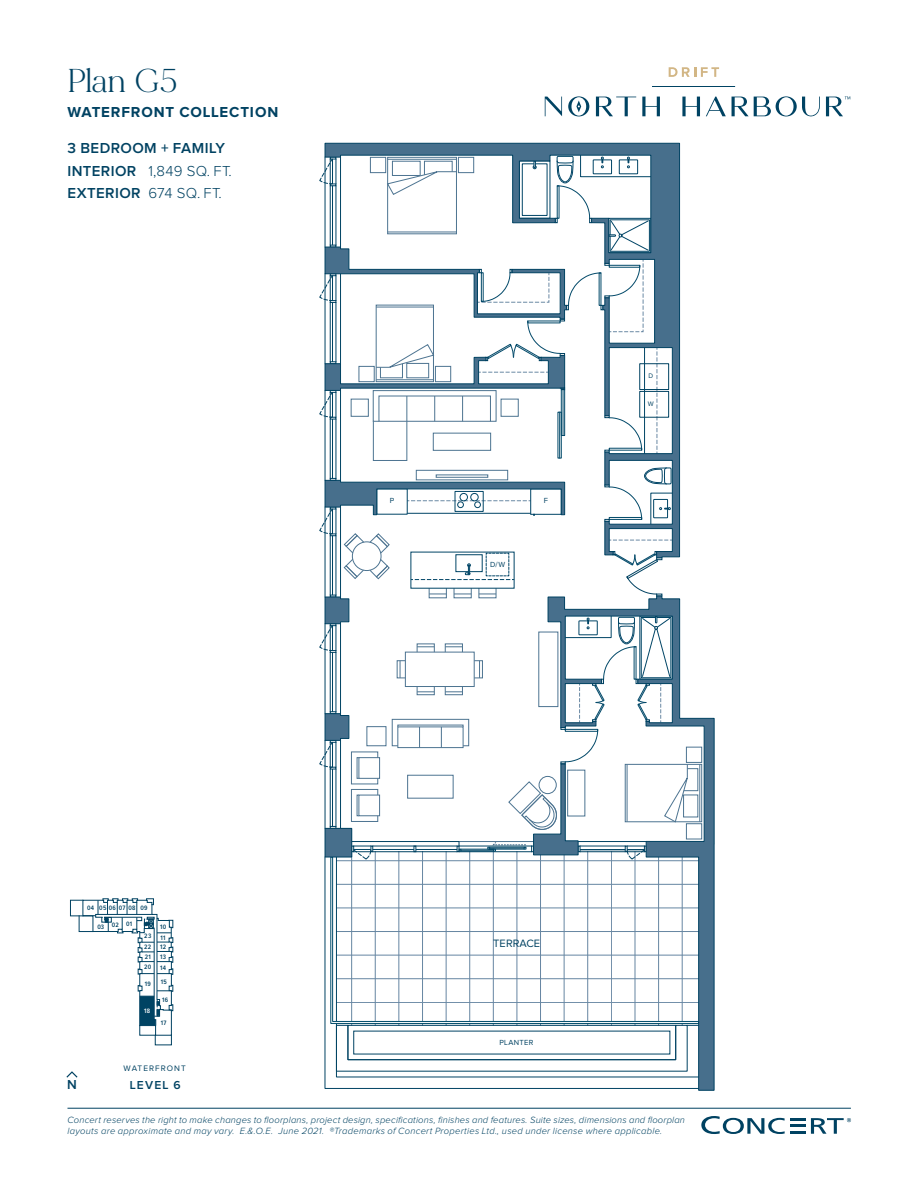
<style>
.page{position:relative;width:918px;height:1188px;background:#fff}
.page>*{position:absolute;margin:0;border:0;box-sizing:border-box;transform-origin:0 0}
.t1{font:33px "MADE Mirage";letter-spacing:-.005em;color:#004262}
.t2{font:600 15px/22.5px "Proxima Nova";letter-spacing:.03em;color:#004262}
.t3{font:700 15px "Proxima Nova";letter-spacing:.055em;color:#004262}
.t4{font:600 13.5px "Proxima Nova";color:#004262}
.t5{font:600 12px "Proxima Nova";letter-spacing:.1em;color:#004262}
.t6{font:11.1px "Proxima Nova";color:#004262}
.t7{font:italic 300 9.3px/11.2px "Proxima Nova";letter-spacing:.02em;color:#004262}
.t8{font:8.25px "Proxima Nova";letter-spacing:.125em;color:#004262}
.t9{font:7.65px "Proxima Nova";letter-spacing:.04em;color:#004262}
.t10{font:6.75px "Proxima Nova";color:#004262}
.t11{font:600 6.6px/10.5px "Proxima Nova Cond";letter-spacing:.04em;color:#004262}
.t12{font:600 6.6px "Proxima Nova Cond";color:#fff}
.s1{font-weight:300}
</style>
<div class="page">
<svg style="left:66px;top:1071px;width:12px;height:7px"></svg>
<div style="left:70px;top:900px;width:13px;height:16px;border:1px solid #004262"></div>
<svg style="left:79px;top:898px;width:94px;height:138px"></svg>
<svg style="left:325px;top:860px;width:223px;height:229px"></svg>
<svg style="left:336px;top:1025px;width:212px;height:47px"></svg>
<svg style="left:331px;top:860px;width:217px;height:164px"></svg>
<svg style="left:319px;top:150px;width:362px;height:710px"></svg>
<svg style="left:548px;top:596px;width:167px;height:495px"></svg>
<svg style="left:325px;top:143px;width:355px;height:415px"></svg>
<hr style="left:653px;top:86px;width:82px;height:1px;background:#004363">
<svg style="left:669px;top:67px;width:50px;height:10px"></svg>
<svg style="left:545px;top:97px;width:17px;height:19px"></svg>
<svg style="left:596px;top:97px;width:40px;height:19px"></svg>
<svg style="left:642px;top:97px;width:18px;height:19px"></svg>
<svg style="left:568px;top:96px;width:21px;height:20px"></svg>
<svg style="left:682px;top:97px;width:18px;height:19px"></svg>
<svg style="left:706px;top:97px;width:20px;height:19px"></svg>
<svg style="left:732px;top:96px;width:88px;height:20px"></svg>
<svg style="left:826px;top:96px;width:24px;height:20px"></svg>
<hr style="left:68px;top:1108px;width:783px;height:1px;background:#004262">
<hr style="left:790px;top:1118px;width:15px;height:3px;background:#004262">
<hr style="left:790px;top:1124px;width:15px;height:3px;background:#004262">
<hr style="left:790px;top:1131px;width:15px;height:3px;background:#004262">
<svg style="left:701px;top:1116px;width:84px;height:18px"></svg>
<svg style="left:811px;top:1118px;width:40px;height:16px"></svg>
<p class="t1" style="left:68px;top:60px;width:112px">Plan G5</p>
<h2 class="t3" style="left:68px;top:105px;width:212px">WATERFRONT COLLECTION</h2>
<p class="t2" style="left:68px;top:137px;width:166px">3 BEDROOM + FAMILY<br>INTERIOR <span class="s1">1,849 SQ. FT.<br></span>EXTERIOR <span class="s1">674 SQ. FT.</span></p>
<p class="t11" style="left:87px;top:903px;width:62px">04 05 06 07 08 09</p>
<p class="t11" style="left:97px;top:920px;width:36px">03 02 01</p>
<p class="t11" style="left:144px;top:931px;width:8px;line-height:11.1px">23<br>22</p>
<p class="t11" style="left:144px;top:952px;width:9px">21<br>20</p>
<p class="t11" style="left:145px;top:979px;width:8px">19</p>
<p class="t12" style="left:144px;top:1007px;width:8px">18</p>
<p class="t11" style="left:160px;top:922px;width:8px">10<br>11</p>
<p class="t11" style="left:160px;top:942px;width:7px;line-height:10.1px">12<br>13</p>
<p class="t11" style="left:160px;top:961px;width:8px;line-height:14.2px">14<br>15</p>
<p class="t11" style="left:162px;top:995px;width:7px">16</p>
<p class="t11" style="left:161px;top:1018px;width:7px">17</p>
<h3 class="t4" style="left:67px;top:1079px;width:11px">N</h3>
<p class="t8" style="left:124px;top:1065px;width:64px">WATERFRONT</p>
<p class="t5" style="left:130px;top:1080px;width:52px">LEVEL 6</p>
<p class="t9" style="left:390px;top:497px;width:6px">P</p>
<p class="t9" style="left:544px;top:497px;width:6px">F</p>
<p class="t9" style="left:490px;top:561px;width:17px">D/W</p>
<p class="t10" style="left:649px;top:373px;width:6px">D</p>
<p class="t10" style="left:648px;top:401px;width:8px">W</p>
<p class="t6" style="left:493px;top:938px;width:49px">TERRACE</p>
<p class="t9" style="left:499px;top:1039px;width:36px">PLANTER</p>
<p class="t7" style="left:68px;top:1114px;width:619px">Concert reserves the right to make changes to floorplans, project design, specifications, finishes and features. Suite sizes, dimensions and floorplan layouts are approximate and may vary. E.&amp;.O.E. June 2021. ®Trademarks of Concert Properties Ltd., used under license where applicable.</p>
</div>
